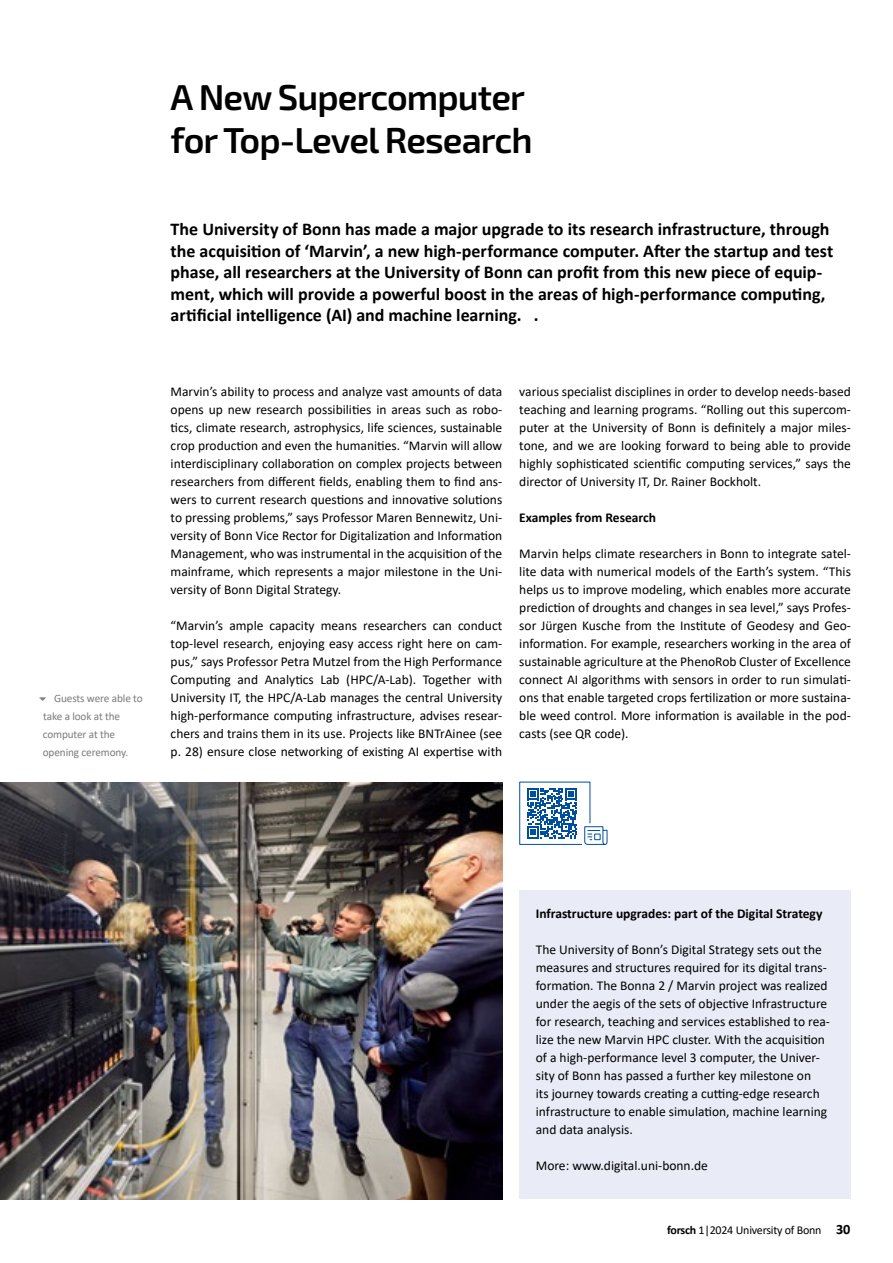
<style>
.page{position:relative;width:893px;height:1263px;background:#fff}
.page>*{position:absolute;margin:0;border:0;box-sizing:border-box;transform-origin:0 0}
.t1{font:600 36px/43.2px "Exo 2";letter-spacing:-.025em;color:#000}
.t2{font:700 18px/21.6px "Calibri";color:#000}
.t3{font:13.5px/18px "Calibri";color:#000;text-align:justify}
.t4{font:700 13.5px "Calibri";color:#000}
.t5{font:12px "Calibri";letter-spacing:-.02em;color:#000}
.t6{font:11.25px/18px "Calibri";letter-spacing:-.01em;color:#7c7b7b}
.s1{font-weight:700}
.s2{font-weight:700;font-size:14.25px}
</style>
<div class="page">
<div style="left:519px;top:890px;width:331px;height:309px;background:#e9ebf7"></div>
<img style="left:0;top:782px;width:502px;height:417px">
<svg style="left:519px;top:781px;width:89px;height:64px"></svg>
<p class="t6" style="left:43px;top:689px;width:101px;text-indent:11px">Guests were able to take a look at the computer at the opening ceremony.</p>
<h1 class="t1" style="left:171px;top:77px;width:364px">A New Supercomputer for Top-Level Research</h1>
<p class="t2" style="left:171px;top:218px;width:664px">The University of Bonn has made a major upgrade to its research infrastructure, through the acquisition of ‘Marvin’, a new high-performance computer. After the startup and test phase, all researchers at the University of Bonn can profit from this new piece of equip&shy;ment, which will provide a powerful boost in the areas of high-performance computing, artificial intelligence (AI) and machine learning. .</p>
<p class="t3" style="left:171px;top:382px;width:333px">Marvin’s ability to process and analyze vast amounts of data opens up new research possibilities in areas such as robo&shy;tics, climate research, astrophysics, life sciences, sustainable crop production and even the humanities. “Marvin will allow interdisciplinary collaboration on complex projects between researchers from different fields, enabling them to find ans&shy;wers to current research questions and innovative solutions to pressing problems,” says Professor Maren Bennewitz, Uni&shy;versity of Bonn Vice Rector for Digitalization and Information Management, who was instrumental in the acquisition of the mainframe, which represents a major milestone in the Uni&shy;versity of Bonn Digital Strategy.</p>
<p class="t3" style="left:171px;top:616px;width:333px">“Marvin’s ample capacity means researchers can conduct top-level research, enjoying easy access right here on cam&shy;pus,” says Professor Petra Mutzel from the High Performance Computing and Analytics Lab (HPC/A-Lab). Together with University IT, the HPC/A-Lab manages the central University high-performance computing infrastructure, advises resear&shy;chers and trains them in its use. Projects like BNTrAinee (see p. 28) ensure close networking of existing AI expertise with</p>
<p class="t3" style="left:519px;top:382px;width:333px">various specialist disciplines in order to develop needs-based teaching and learning programs. “Rolling out this supercom&shy;puter at the University of Bonn is definitely a major miles&shy;tone, and we are looking forward to being able to provide highly sophisticated scientific computing services,” says the director of University IT, Dr. Rainer Bockholt.</p>
<p class="t4" style="left:519px;top:508px;width:138px">Examples from Research</p>
<p class="t3" style="left:519px;top:544px;width:333px">Marvin helps climate researchers in Bonn to integrate satel&shy;lite data with numerical models of the Earth’s system. “This helps us to improve modeling, which enables more accurate prediction of droughts and changes in sea level,” says Profes&shy;sor Jürgen Kusche from the Institute of Geodesy and Geo&shy;information. For example, researchers working in the area of sustainable agriculture at the PhenoRob Cluster of Excellence connect AI algorithms with sensors in order to run simulati&shy;ons that enable targeted crops fertilization or more sustaina&shy;ble weed control. More information is available in the pod&shy;casts (see QR code).</p>
<p class="t4" style="left:536px;top:904px;width:288px">Infrastructure upgrades: part of the Digital Strategy</p>
<p class="t3" style="left:536px;top:940px;width:296px;text-align:left">The University of Bonn’s Digital Strategy sets out the measures and structures required for its digital trans&shy;formation. The Bonna 2 / Marvin project was realized under the aegis of the sets of objective Infrastructure for research, teaching and services established to rea&shy;lize the new Marvin HPC cluster. With the acquisition of a high-performance level 3 computer, the Univer&shy;sity of Bonn has passed a further key milestone on<br>its journey towards creating a cutting-edge research infrastructure to enable simulation, machine learning and data analysis.</p>
<p class="t3" style="left:536px;top:1156px;width:174px">More: www.digital.uni-bonn.de</p>
<p class="t5" style="left:667px;top:1222px;width:185px"><span class="s1">forsch</span> 1|2024 University of Bonn <span class="s2">30</span></p>
</div>
